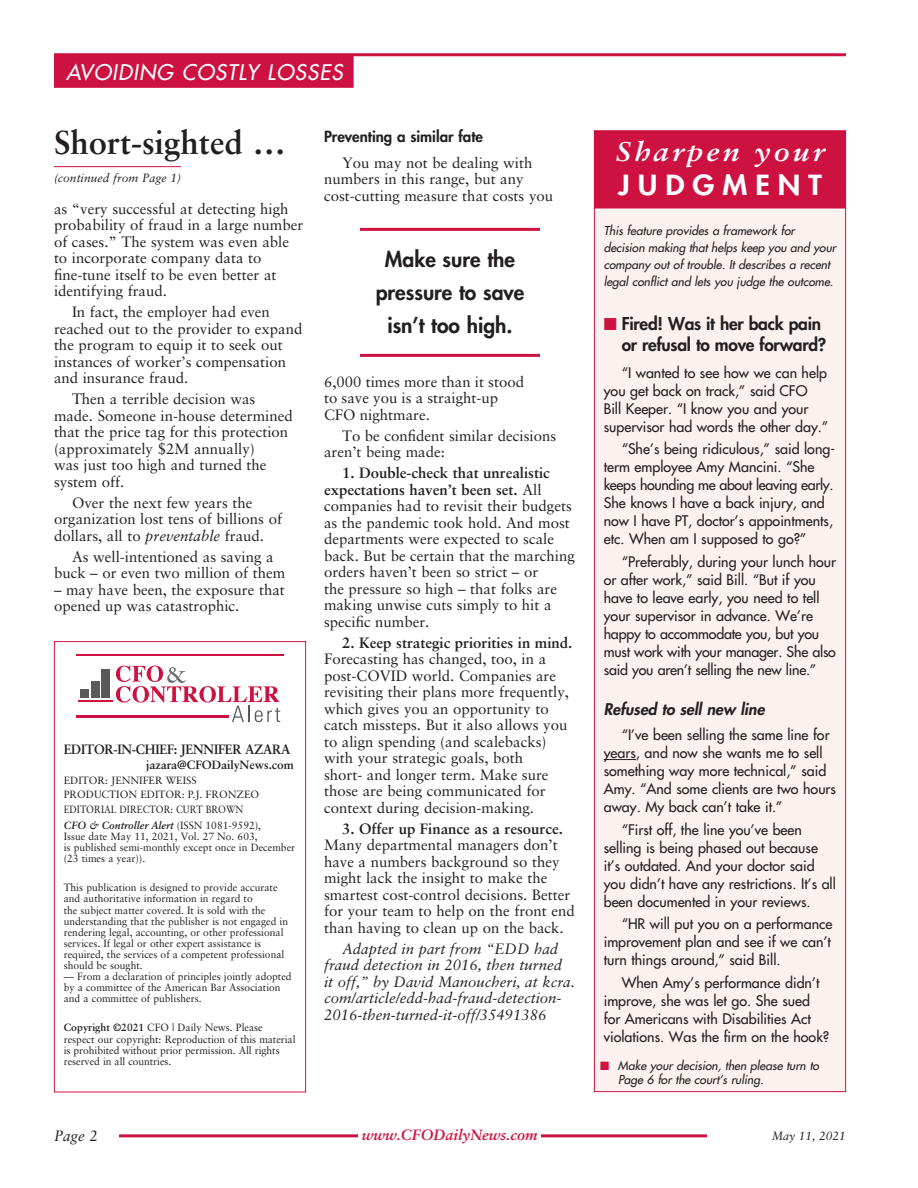
<style>
.page{position:relative;width:918px;height:1188px;background:#fff}
.page>*{position:absolute;margin:0;border:0;box-sizing:border-box;transform-origin:0 0}
.Jump_Head{font:700 33px "Sabon";color:#231f20}
.t1{font:italic 700 27px/34.5px "Sabon";letter-spacing:.105em;color:#fff;scale:1.1 1}
.Pull_quote{font:800 21px/33px "Futura";color:#231f20;text-align:center}
.Department_Head{font:italic 21px "Futura";letter-spacing:.05em;color:#fff}
._7__Sidebar_headline{font:800 17.25px/21px "Futura";letter-spacing:-.015em;color:#231f20}
._8__Sidebar_sub-head{font:italic 800 15.75px "Futura";color:#231f20}
._1___Copy{font:15px/16.5px "Sabon";color:#231f20}
._1___Copy-2{font:italic 15px/16.5px "Sabon";color:#231f20}
.pull_quote_copy_afte{font:15px/16.5px "Sabon";color:#231f20}
._2__Copy_Sub-Head{font:800 15px "Futura";color:#231f20}
.t2{font:italic 700 15px "Sabon";color:#cd1141}
._5__Sidebar_Copy{font:14.25px/18px "Futura";color:#231f20}
.t3{font:700 13.5px "Sabon";letter-spacing:-.02em;color:#231f20;scale:.95 1}
.t4{font:italic 12px/17.2px "Futura";color:#231f20}
.t5{font:italic 12px "Sabon";color:#231f20}
.t6{font:700 12px "Sabon";letter-spacing:-.005em;color:#231f20}
.t7{font:10.5px/11.1px "Sabon";color:#231f20}
.t8{font:10.5px "Sabon";color:#231f20;scale:.9 1}
.s1{font-style:italic}
.s2{font-weight:700;font-style:italic}
.s3{font-weight:700}
.s4{font-family:"Futura";font-weight:800;font-style:normal}
.s5{color:#cd1141}
</style>
<div class="page">
<div style="left:54px;top:55px;width:300px;height:33px;background:#cd1141"></div>
<hr style="left:54px;top:53px;width:792px;height:3px;background:#cd1141">
<hr style="left:360px;top:228px;width:180px;height:3px;background:#cd1141">
<hr style="left:360px;top:354px;width:180px;height:3px;background:#cd1141">
<div style="left:54px;top:641px;width:252px;height:451px;border:1px solid #cd1141"></div>
<hr style="left:54px;top:166px;width:127px;height:1px;background:#cd1141">
<div style="left:594px;top:131px;width:252px;height:961px;background:#fbf1ef"></div>
<hr style="left:604px;top:759px;width:32px;height:1px;background:#231f20">
<div style="left:594px;top:130px;width:252px;height:78px;background:#cd1141"></div>
<hr style="left:76px;top:654px;width:208px;height:2px;background:#cd1141">
<hr style="left:76px;top:716px;width:152px;height:2px;background:#cd1141">
<svg style="left:116px;top:666px;width:164px;height:56px"></svg>
<hr style="left:78px;top:700px;width:35px;height:1px;background:#cd1141">
<div style="left:80px;top:690px;width:9px;height:8px;background:#5a595c"></div>
<div style="left:91px;top:682px;width:9px;height:16px;background:#5a595c"></div>
<div style="left:102px;top:670px;width:8px;height:28px;background:#5a595c"></div>
<hr style="left:54px;top:1134px;width:792px;height:3px;background:#cd1141">
<div style="left:54px;top:1120px;width:64px;height:30px;background:#fff"></div>
<div style="left:708px;top:1120px;width:138px;height:30px;background:#fff"></div>
<div style="left:358px;top:1123px;width:183px;height:21px;background:#fff"></div>
<p class="Department_Head" style="left:66px;top:59px;width:278px">AVOIDING COSTLY LOSSES</p>
<p class="Jump_Head" style="left:54px;top:122px;width:233px">Short-sighted …</p>
<p class="t5" style="left:54px;top:171px;width:129px">(continued from Page 1)</p>
<p class="_1___Copy" style="left:54px;top:200px;width:251px">as “very successful at detecting high probability of fraud in a large number of cases.” The system was even able to incorporate company data to fine-tune itself to be even better at identifying fraud.</p>
<p class="_1___Copy" style="left:54px;top:304px;width:250px;text-indent:18px">In fact, the employer had even reached out to the provider to expand the program to equip it to seek out instances of worker’s compensation and insurance fraud.</p>
<p class="_1___Copy" style="left:54px;top:391px;width:240px;text-indent:18px">Then a terrible decision was made. Someone in-house determined that the price tag for this protection (approximately $2M annually)<br>was just too high and turned the system off.</p>
<p class="_1___Copy" style="left:54px;top:494px;width:230px;text-indent:18px">Over the next few years the organization lost tens of billions of dollars, all to <span class="s1">preventable</span> fraud.</p>
<p class="_1___Copy" style="left:54px;top:548px;width:233px;text-align:center">As well-intentioned as saving a buck – or even two million of them</p>
<p class="_1___Copy" style="left:54px;top:581px;width:232px">– may have been, the exposure that opened up was catastrophic.</p>
<p class="t3" style="left:64px;top:741px;width:240px">EDITOR-IN-CHIEF: JENNIFER AZARA</p>
<p class="t6" style="left:146px;top:757px;width:149px">jazara@CFODailyNews.com</p>
<p class="t7" style="left:64px;top:774px;width:134px">EDITOR: JENNIFER WEISS</p>
<p class="t7" style="left:64px;top:789px;width:197px">PRODUCTION EDITOR: P.J. FRONZEO</p>
<p class="t8" style="left:64px;top:803px;width:201px">EDITORIAL DIRECTOR: CURT BROWN</p>
<p class="t7" style="left:64px;top:820px;width:233px"><span class="s2">CFO &amp; Controller Alert</span> (ISSN 1081-9592),<br>Issue date May 11, 2021, Vol. 27 No. 603,<br>is published semi-monthly except once in December (23 times a year)).</p>
<p class="t7" style="left:64px;top:882px;width:226px">This publication is designed to provide accurate and authoritative information in regard to<br>the subject matter covered. It is sold with the understanding that the publisher is not engaged in rendering legal, accounting, or other professional services. If legal or other expert assistance is required, the services of a competent professional should be sought.</p>
<p class="t7" style="left:64px;top:971px;width:229px">— From a declaration of principles jointly adopted by a committee of the American Bar Association and a committee of publishers.</p>
<p class="t7" style="left:64px;top:1022px;width:233px"><span class="s3">Copyright ©2021</span> CFO | Daily News. Please respect our copyright: Reproduction of this material is prohibited without prior permission. All rights reserved in all countries.</p>
<p class="_2__Copy_Sub-Head" style="left:324px;top:127px;width:161px">Preventing a similar fate</p>
<p class="_1___Copy" style="left:324px;top:154px;width:231px;text-indent:18px">You may not be dealing with numbers in this range, but any cost-cutting measure that costs you</p>
<p class="Pull_quote" style="left:376px;top:243px;width:150px">Make sure the pressure to save isn’t too high.</p>
<p class="pull_quote_copy_afte" style="left:324px;top:373px;width:202px">6,000 times more than it stood to save you is a straight-up<br>CFO nightmare.</p>
<p class="_1___Copy" style="left:324px;top:427px;width:234px;text-indent:18px">To be confident similar decisions aren’t being made:</p>
<p class="_1___Copy" style="left:324px;top:465px;width:252px;text-indent:18px"><span class="s3">1. Double-check that unrealistic expectations haven’t been set.</span> All companies had to revisit their budgets as the pandemic took hold. And most departments were expected to scale back. But be certain that the marching orders haven’t been so strict – or<br>the pressure so high – that folks are making unwise cuts simply to hit a specific number.</p>
<p class="_1___Copy" style="left:324px;top:634px;width:250px;text-indent:18px"><span class="s3">2. Keep strategic priorities in mind.<br></span>Forecasting has changed, too, in a post-COVID world. Companies are revisiting their plans more frequently, which gives you an opportunity to catch missteps. But it also allows you to align spending (and scalebacks) with your strategic goals, both<br>short- and longer term. Make sure those are being communicated for context during decision-making.</p>
<p class="_1___Copy" style="left:324px;top:820px;width:252px;text-indent:18px"><span class="s3">3. Offer up Finance as a resource.<br></span>Many departmental managers don’t have a numbers background so they might lack the insight to make the smartest cost-control decisions. Better for your team to help on the front end than having to clean up on the back.</p>
<p class="_1___Copy-2" style="left:324px;top:940px;width:252px;text-indent:18px">Adapted in part from “EDD had fraud detection in 2016, then turned it off,” by David Manoucheri, at kcra. com/article/edd-had-fraud-detection-2016-then-turned-it-off/35491386</p>
<p class="t1" style="left:615px;top:134px;width:192px">Sharpen your<br><span class="s4">JUDGMENT</span></p>
<p class="t4" style="left:604px;top:222px;width:234px">This feature provides a framework for decision making that helps keep you and your company out of trouble. It describes a recent legal conflict and lets you judge the outcome.</p>
<p class="_7__Sidebar_headline" style="left:622px;top:313px;width:206px;text-indent:-18px"><span class="s5">■</span> Fired! Was it her back pain or refusal to move forward?</p>
<p class="_5__Sidebar_Copy" style="left:604px;top:364px;width:226px;text-indent:18px">“I wanted to see how we can help you get back on track,” said CFO<br>Bill Keeper. “I know you and your supervisor had words the other day.”</p>
<p class="_5__Sidebar_Copy" style="left:604px;top:440px;width:233px;text-indent:18px">“She’s being ridiculous,” said long&shy;term employee Amy Mancini. “She keeps hounding me about leaving early.<br>She knows I have a back injury, and now I have PT, doctor’s appointments, etc. When am I supposed to go?”</p>
<p class="_5__Sidebar_Copy" style="left:604px;top:553px;width:234px;text-indent:18px">“Preferably, during your lunch hour or after work,” said Bill. “But if you have to leave early, you need to tell your supervisor in advance. We’re happy to accommodate you, but you must work with your manager. She also said you aren’t selling the new line.”</p>
<p class="_8__Sidebar_sub-head" style="left:604px;top:699px;width:162px">Refused to sell new line</p>
<p class="_5__Sidebar_Copy" style="left:604px;top:726px;width:234px;text-indent:18px">“I’ve been selling the same line for years, and now she wants me to sell something way more technical,” said Amy. “And some clients are two hours away. My back can’t take it.”</p>
<p class="_5__Sidebar_Copy" style="left:604px;top:820px;width:234px;text-indent:18px">“First off, the line you’ve been selling is being phased out because it’s outdated. And your doctor said you didn’t have any restrictions. It’s all been documented in your reviews.</p>
<p class="_5__Sidebar_Copy" style="left:604px;top:915px;width:230px;text-align:justify;text-indent:18px">“HR will put you on a performance improvement plan and see if we can’t turn things around,” said Bill.</p>
<p class="_5__Sidebar_Copy" style="left:604px;top:973px;width:227px;text-indent:18px">When Amy’s performance didn’t improve, she was let go. She sued for Americans with Disabilities Act violations. Was the firm on the hook?</p>
<p class="t4" style="left:618px;top:1059px;width:203px;line-height:13.5px;text-indent:-18px"><span class="s5">■</span> Make your decision, then please turn to<br>Page 6 for the court’s ruling.</p>
<p class="_1___Copy-2" style="left:54px;top:1128px;width:45px">Page 2</p>
<p class="t2" style="left:362px;top:1125px;width:177px">www.CFODailyNews.com</p>
<p class="t5" style="left:772px;top:1129px;width:76px">May 11, 2021</p>
</div>
